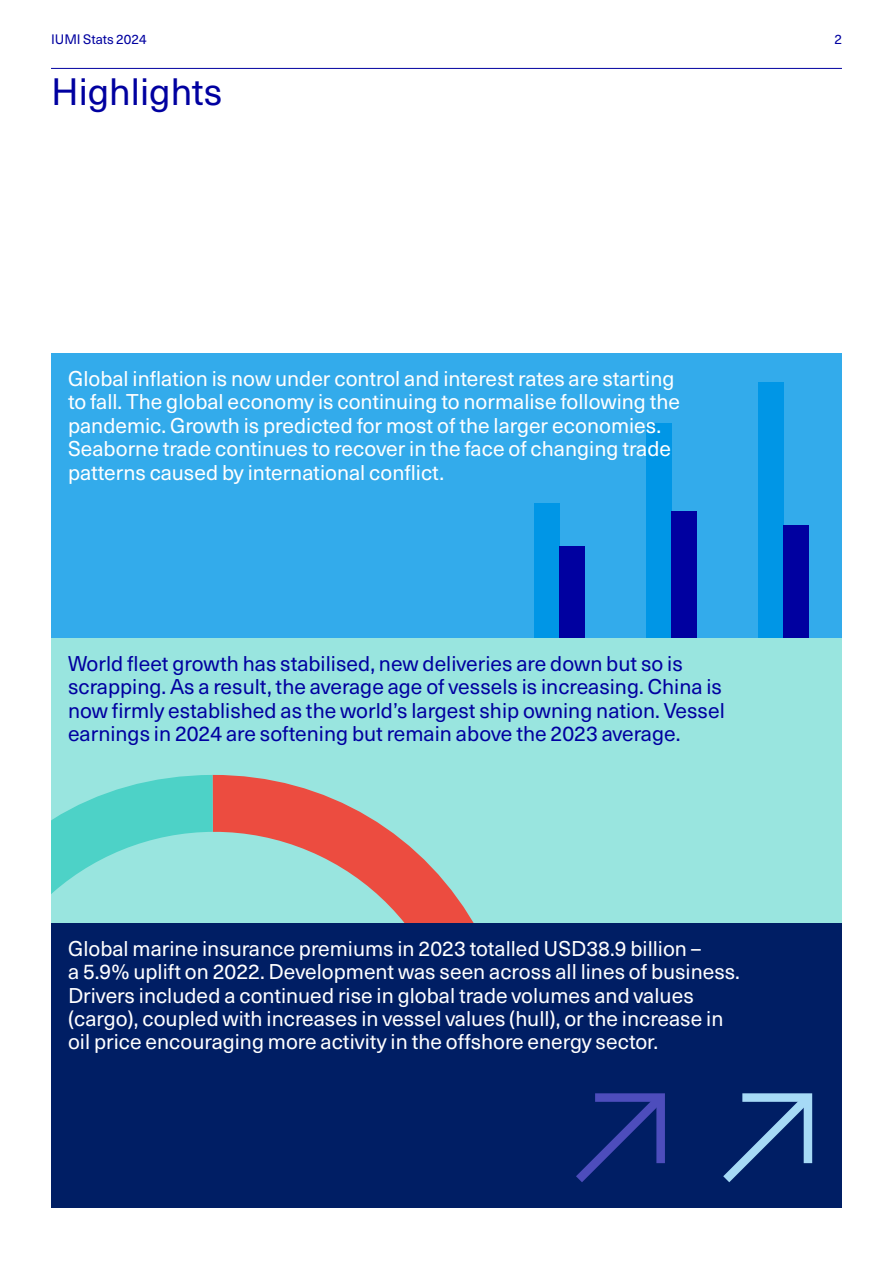
<style>
.page{position:relative;width:893px;height:1263px;background:#fff}
.page>*{position:absolute;margin:0;border:0;box-sizing:border-box;transform-origin:0 0}
.t1{font:37.5px "Neue Haas Unica Pro";color:#0000a0}
.t2{font:21px/23.4px "Neue Haas Unica Pro";color:#fff}
.t3{font:21px/23.4px "Neue Haas Unica Pro";color:#0000a0}
.t4{font:13.5px "Neue Haas Unica Pro";color:#0000a0}
</style>
<div class="page">
<div style="left:51px;top:638px;width:791px;height:285px;background:#99e5df"></div>
<svg style="left:97px;top:774px;width:231px;height:23px"></svg>
<svg style="left:51px;top:797px;width:423px;height:126px"></svg>
<div style="left:51px;top:353px;width:791px;height:285px;background:#33abeb"></div>
<div style="left:534px;top:504px;width:25px;height:134px;background:#0096e6"></div>
<div style="left:559px;top:546px;width:25px;height:92px;background:#0000a0"></div>
<div style="left:646px;top:423px;width:25px;height:215px;background:#0096e6"></div>
<div style="left:671px;top:511px;width:25px;height:127px;background:#0000a0"></div>
<div style="left:758px;top:383px;width:25px;height:255px;background:#0096e6"></div>
<div style="left:783px;top:525px;width:25px;height:113px;background:#0000a0"></div>
<div style="left:51px;top:923px;width:791px;height:285px;background:#001e64"></div>
<svg style="left:723px;top:1093px;width:90px;height:90px"></svg>
<svg style="left:576px;top:1093px;width:89px;height:89px"></svg>
<hr style="left:51px;top:68px;width:791px;height:1px;background:#0000a0">
<p class="t4" style="left:51px;top:31px;width:97px">IUMI Stats 2024</p>
<p class="t4" style="left:834px;top:31px;width:9px">2</p>
<h1 class="t1" style="left:51px;top:69px;width:173px">Highlights</h1>
<p class="t2" style="left:68px;top:367px;width:614px">Global inflation is now under control and interest rates are starting to fall. The global economy is continuing to normalise following the pandemic. Growth is predicted for most of the larger economies.<br>Seaborne trade continues to recover in the face of changing trade patterns caused by international conflict.</p>
<p class="t3" style="left:68px;top:652px;width:658px">World fleet growth has stabilised, new deliveries are down but so is scrapping. As a result, the average age of vessels is increasing. China is now firmly established as the world’s largest ship owning nation. Vessel earnings in 2024 are softening but remain above the 2023 average.</p>
<p class="t2" style="left:68px;top:937px;width:673px">Global marine insurance premiums in 2023 totalled USD38.9 billion –<br>a 5.9% uplift on 2022. Development was seen across all lines of business.<br>Drivers included a continued rise in global trade volumes and values (cargo), coupled with increases in vessel values (hull), or the increase in oil price encouraging more activity in the offshore energy sector.</p>
</div>
